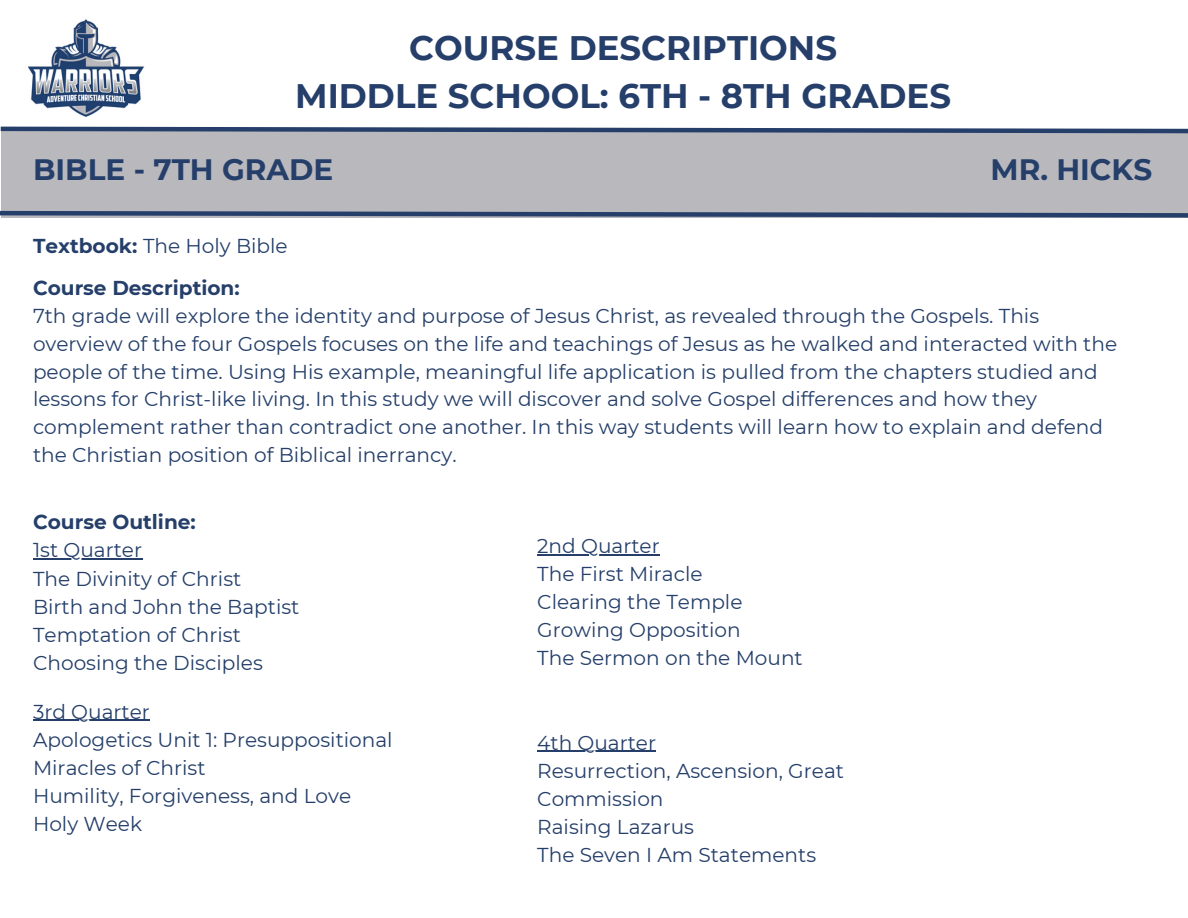
<style>
.page{position:relative;width:1188px;height:918px;background:#fff}
.page>*{position:absolute;margin:0;border:0;box-sizing:border-box;transform-origin:0 0}
.t1{font:700 34.05px/47.2px "Montserrat";color:#253f6a;text-align:center}
.t2{font:700 29.55px "Montserrat";color:#253f6a}
.t3{font:20.1px/27.8px "Montserrat";color:#253f6a}
.t4{font:700 20.1px "Montserrat";color:#253f6a}
.s1{font-weight:700}
</style>
<div class="page">
<img style="left:27px;top:19px;width:118px;height:98px">
<div style="left:1px;top:129px;width:1187px;height:89px;background:#b9b9bd"></div>
<svg style="left:0;top:126px;width:1188px;height:8px"></svg>
<hr style="left:537px;top:554px;width:123px;height:1px;background:#253f6a">
<hr style="left:537px;top:751px;width:119px;height:1px;background:#253f6a">
<hr style="left:33px;top:559px;width:109px;height:1px;background:#253f6a">
<hr style="left:33px;top:720px;width:117px;height:1px;background:#253f6a">
<svg style="left:0;top:210px;width:1188px;height:8px"></svg>
<p class="t1" style="left:295px;top:24px;width:657px">COURSE DESCRIPTIONS<br>MIDDLE SCHOOL: 6TH - 8TH GRADES</p>
<p class="t1" style="left:455px;top:54px;width:330px">CURRICULUM LIST</p>
<p class="t2" style="left:33px;top:152px;width:302px">BIBLE - 7TH GRADE</p>
<p class="t2" style="left:991px;top:152px;width:163px">MR. HICKS</p>
<h3 class="t3" style="left:33px;top:232px;width:256px"><span class="s1">Textbook:</span> The Holy Bible</h3>
<h2 class="t4" style="left:33px;top:276px;width:208px">Course Description:</h2>
<h2 class="t3" style="left:33px;top:302px;width:1086px">7th grade will explore the identity and purpose of Jesus Christ, as revealed through the Gospels. This overview of the four Gospels focuses on the life and teachings of Jesus as he walked and interacted with the people of the time. Using His example, meaningful life application is pulled from the chapters studied and lessons for Christ-like living. In this study we will discover and solve Gospel differences and how they complement rather than contradict one another. In this way students will learn how to explain and defend the Christian position of Biblical inerrancy.</h2>
<p class="t4" style="left:33px;top:510px;width:164px">Course Outline:</p>
<p class="t3" style="left:33px;top:536px;width:111px">1st Quarter</p>
<p class="t3" style="left:33px;top:564px;width:210px">The Divinity of Christ</p>
<p class="t3" style="left:33px;top:593px;width:268px">Birth and John the Baptist</p>
<p class="t3" style="left:33px;top:621px;width:209px">Temptation of Christ</p>
<p class="t3" style="left:33px;top:649px;width:231px">Choosing the Disciples</p>
<p class="t3" style="left:33px;top:698px;width:118px">3rd Quarter</p>
<p class="t3" style="left:33px;top:726px;width:361px">Apologetics Unit 1: Presuppositional</p>
<p class="t3" style="left:33px;top:754px;width:174px">Miracles of Christ</p>
<p class="t3" style="left:33px;top:782px;width:320px">Humility, Forgiveness, and Love</p>
<p class="t3" style="left:33px;top:810px;width:111px">Holy Week</p>
<p class="t3" style="left:537px;top:532px;width:124px">2nd Quarter</p>
<p class="t3" style="left:537px;top:560px;width:167px">The First Miracle</p>
<p class="t3" style="left:537px;top:588px;width:207px">Clearing the Temple</p>
<p class="t3" style="left:537px;top:616px;width:267px;line-height:28.2px">Growing Opposition<br>The Sermon on the Mount</p>
<p class="t3" style="left:537px;top:729px;width:120px">4th Quarter</p>
<p class="t3" style="left:537px;top:757px;width:308px;line-height:28.2px">Resurrection, Ascension, Great<br>Commission</p>
<p class="t3" style="left:537px;top:813px;width:158px">Raising Lazarus</p>
<p class="t3" style="left:537px;top:841px;width:280px">The Seven I Am Statements</p>
</div>
